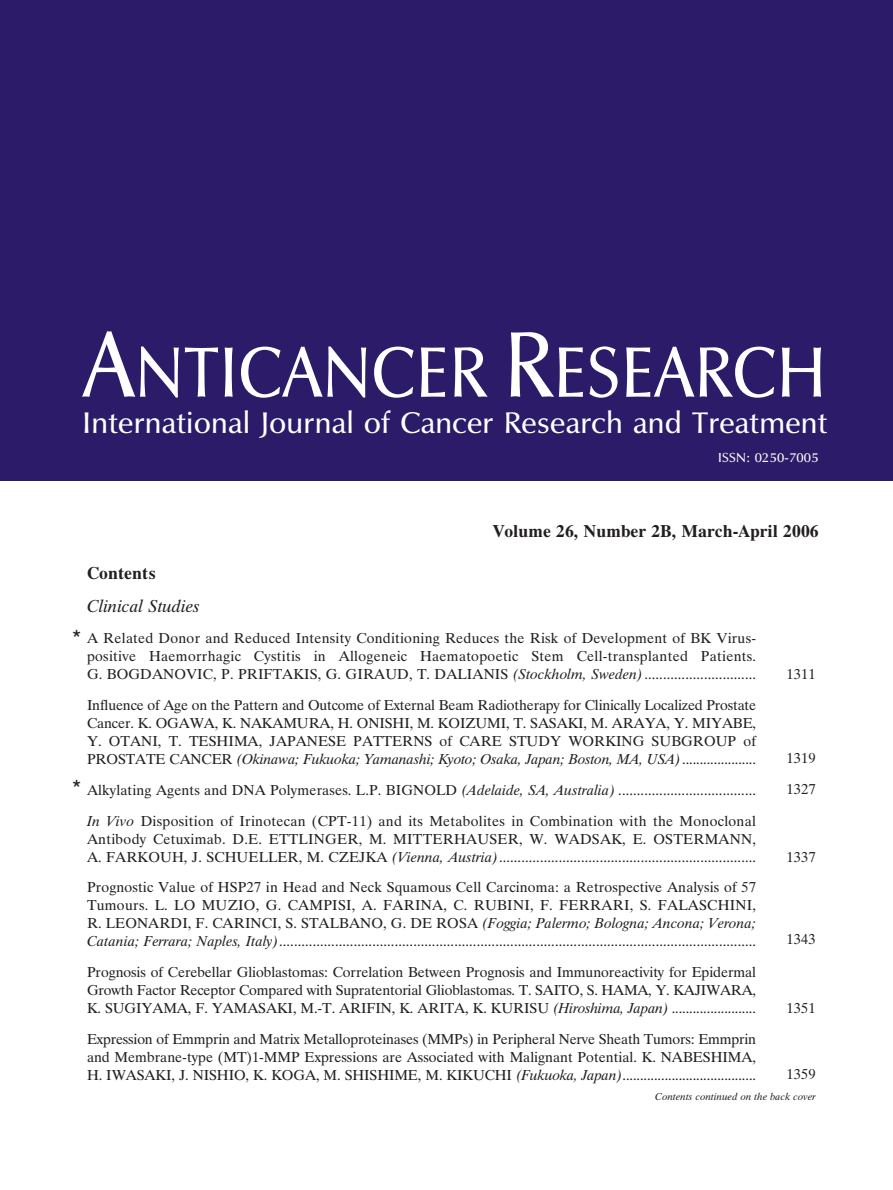
<style>
.page{position:relative;width:893px;height:1190px;background:#fff}
.page>*{position:absolute;margin:0;border:0;box-sizing:border-box;transform-origin:0 0}
.t1{font:73.5px "UB Optima";letter-spacing:.01em;color:#fff;scale:.9 1}
.t2{font:30.75px "UB Optima";letter-spacing:.01em;color:#fff}
.t3{font:18px "UB Times Bold";letter-spacing:.005em;color:#231f20}
.t4{font:18px "UB Times Italic";letter-spacing:.005em;color:#231f20}
.t5{font:18px "UB Helvetica";color:#231f20}
.t6{font:15px/18px "UB Times";letter-spacing:.01em;color:#231f20;text-align:justify}
.t7{font:15px "UB Times Italic";letter-spacing:-.005em;color:#231f20}
.t8{font:13.5px "UB Optima";letter-spacing:.01em;color:#fff}
.t9{font:10.5px "UB Times Italic";letter-spacing:.01em;color:#231f20}
.s1{font-size:96px}
.s2{font-family:"UB Times Italic"}
.s3{font-family:"UB Times"}
</style>
<div class="page">
<div style="left:0;top:0;width:892px;height:480px;background:#2b1b68"></div>
<h1 class="t1" style="left:83px;top:344px;width:827px"><span class="s1">A</span>NTICANCER <span class="s1">R</span>ESEARCH</h1>
<h2 class="t2" style="left:83px;top:411px;width:746px">International Journal of Cancer Research and Treatment</h2>
<p class="t8" style="left:718px;top:452px;width:102px">ISSN: 0250-7005</p>
<p class="t3" style="left:493px;top:525px;width:327px">Volume 26, Number 2B, March-April 2006</p>
<p class="t3" style="left:87px;top:567px;width:70px">Contents</p>
<p class="t4" style="left:87px;top:599px;width:114px">Clinical Studies</p>
<p class="t6" style="left:87px;top:631px;width:670px">A Related Donor and Reduced Intensity Conditioning Reduces the Risk of Development of BK Virus&shy;positive Haemorrhagic Cystitis in Allogeneic Haematopoetic Stem Cell-transplanted Patients.<br>G. BOGDANOVIC, P. PRIFTAKIS, G. GIRAUD, T. DALIANIS <span class="s2">(Stockholm, Sweden)</span>..............................</p>
<p class="t6" style="left:87px;top:698px;width:670px">Influence of Age on the Pattern and Outcome of External Beam Radiotherapy for Clinically Localized Prostate Cancer. K. OGAWA, K. NAKAMURA, H. ONISHI, M. KOIZUMI, T. SASAKI, M. ARAYA, Y. MIYABE, Y. OTANI, T. TESHIMA, JAPANESE PATTERNS of CARE STUDY WORKING SUBGROUP of</p>
<p class="t7" style="left:87px;top:753px;width:670px"><span class="s3">PROSTATE CANCER</span> (Okinawa; Fukuoka; Yamanashi; Kyoto; Osaka, Japan; Boston, MA, USA)<span class="s3">.....................</span></p>
<p class="t6" style="left:87px;top:776px;width:670px;line-height:30.8px">Alkylating Agents and DNA Polymerases. L.P. BIGNOLD <span class="s2">(Adelaide, SA, Australia)</span> .....................................<br><span class="s2">In Vivo</span> Disposition of Irinotecan (CPT-11) and its Metabolites in Combination with the Monoclonal</p>
<p class="t6" style="left:87px;top:831px;width:670px">Antibody Cetuximab. D.E. ETTLINGER, M. MITTERHAUSER, W. WADSAK, E. OSTERMANN,<br>A. FARKOUH, J. SCHUELLER, M. CZEJKA <span class="s2">(Vienna, Austria)</span>.....................................................................</p>
<p class="t6" style="left:87px;top:880px;width:670px">Prognostic Value of HSP27 in Head and Neck Squamous Cell Carcinoma: a Retrospective Analysis of 57<br>Tumours. L. LO MUZIO, G. CAMPISI, A. FARINA, C. RUBINI, F. FERRARI, S. FALASCHINI, R. LEONARDI, F. CARINCI, S. STALBANO, G. DE ROSA <span class="s2">(Foggia; Palermo; Bologna; Ancona; Verona; Catania; Ferrara; Naples, Italy)</span>................................................................................................................................</p>
<p class="t6" style="left:87px;top:965px;width:670px">Prognosis of Cerebellar Glioblastomas: Correlation Between Prognosis and Immunoreactivity for Epidermal Growth Factor Receptor Compared with Supratentorial Glioblastomas. T. SAITO, S. HAMA, Y. KAJIWARA, K. SUGIYAMA, F. YAMASAKI, M.-T. ARIFIN, K. ARITA, K. KURISU <span class="s2">(Hiroshima, Japan)</span> ........................</p>
<p class="t6" style="left:87px;top:1031px;width:670px">Expression of Emmprin and Matrix Metalloproteinases (MMPs) in Peripheral Nerve Sheath Tumors: Emmprin and Membrane-type (MT)1-MMP Expressions are Associated with Malignant Potential. K. NABESHIMA, H. IWASAKI, J. NISHIO, K. KOGA, M. SHISHIME, M. KIKUCHI <span class="s2">(Fukuoka, Japan)</span>......................................</p>
<p class="t9" style="left:655px;top:1092px;width:162px">Contents continued on the back cover</p>
<p class="t5" style="left:72px;top:630px;width:11px">*</p>
<p class="t6" style="left:786px;top:666px;width:31px">1311</p>
<p class="t6" style="left:786px;top:743px;width:31px;line-height:31.5px">1319<br>1327</p>
<p class="t5" style="left:72px;top:780px;width:11px">*</p>
<p class="t6" style="left:786px;top:849px;width:31px">1337</p>
<p class="t6" style="left:786px;top:932px;width:31px">1343</p>
<p class="t6" style="left:786px;top:1001px;width:31px">1351</p>
<p class="t6" style="left:786px;top:1067px;width:31px">1359</p>
</div>
